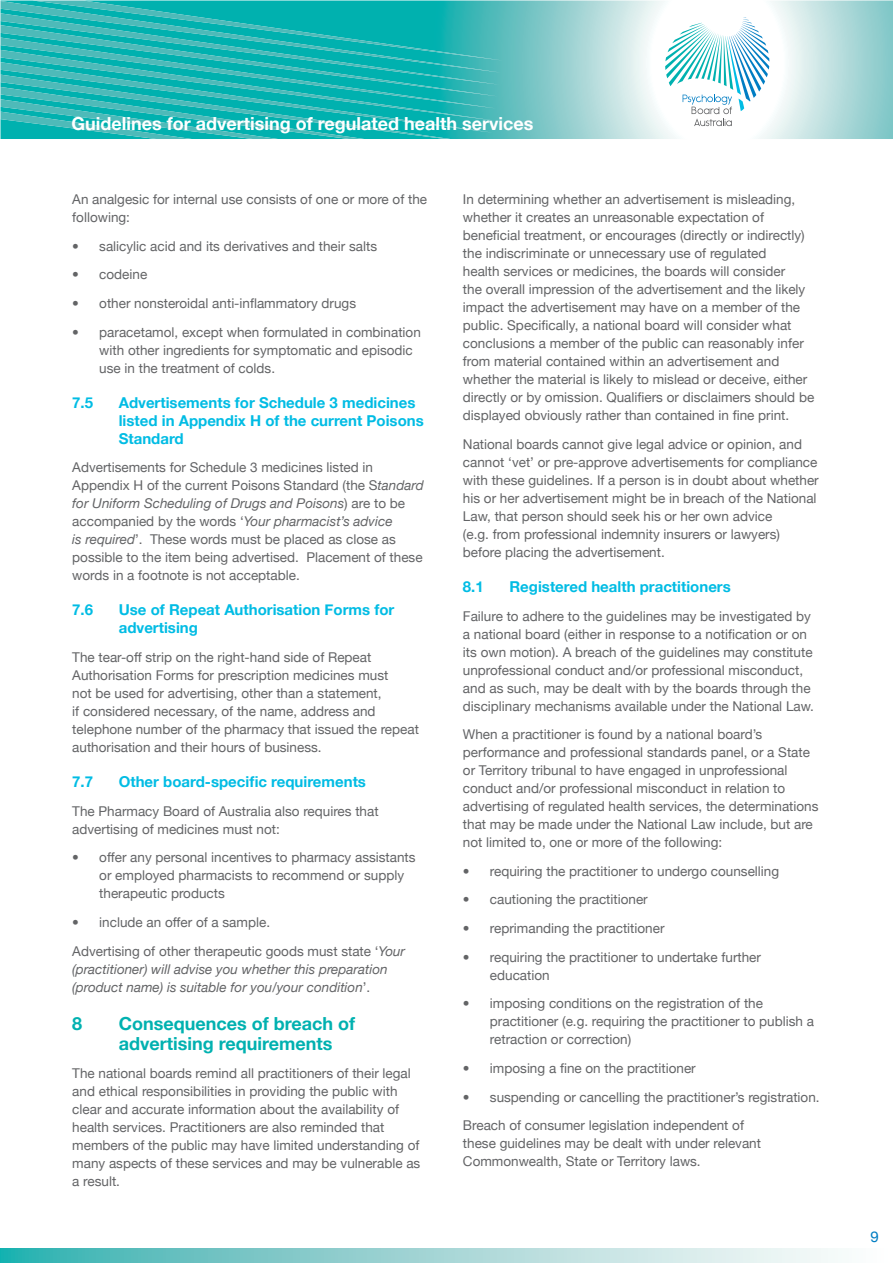
<style>
.page{position:relative;width:893px;height:1263px;background:#fff}
.page>*{position:absolute;margin:0;border:0;box-sizing:border-box;transform-origin:0 0}
.t1{font:700 18px "Helvetica Neue";color:#fff}
.t2{font:700 18px/19.5px "Helvetica Neue";color:#00b1b0}
.t3{font:700 15px/18px "Helvetica Neue";color:#00bce4}
.t4{font:15px "Helvetica Neue";color:#007dc3}
.t5{font:13.5px/18px "Helvetica Neue";color:#636466}
.t6{font:italic 13.5px/18px "Helvetica Neue";color:#636466}
.s1{font-style:italic}
.s2{font-style:normal}
</style>
<div class="page">
<svg style="left:503px;top:1px;width:390px;height:138px"></svg>
<svg style="left:1px;top:1px;width:502px;height:138px;background:#21b5b4"></svg>
<svg style="left:1px;top:1249px;width:834px;height:14px;background:#9bd4d4"></svg>
<svg style="left:665px;top:18px;width:104px;height:108px"></svg>
<h1 class="t1" style="left:71px;top:112px;width:463px">Guidelines for advertising of regulated health services</h1>
<p class="t5" style="left:72px;top:190px;width:356px">An analgesic for internal use consists of one or more of the following:</p>
<p class="t5" style="left:72px;top:237px;width:306px">• salicylic acid and its derivatives and their salts</p>
<p class="t5" style="left:72px;top:265px;width:77px">• codeine</p>
<p class="t5" style="left:72px;top:294px;width:285px">• other nonsteroidal anti-inflammatory drugs</p>
<p class="t5" style="left:99px;top:323px;width:323px;text-indent:-27px">• paracetamol, except when formulated in combination with other ingredients for symptomatic and episodic use in the treatment of colds.</p>
<p class="t3" style="left:72px;top:393px;width:22px">7.5</p>
<p class="t3" style="left:119px;top:393px;width:306px">Advertisements for Schedule 3 medicines listed in Appendix H of the current Poisons<br>Standard</p>
<p class="t5" style="left:72px;top:458px;width:353px">Advertisements for Schedule 3 medicines listed in Appendix H of the current Poisons Standard (the S<span class="s1">tandard for Uniform Scheduling of Drugs and Poisons</span>) are to be accompanied by the words ‘<span class="s1">Your pharmacist’s advice<br>is required</span>’. These words must be placed as close as possible to the item being advertised. Placement of these words in a footnote is not acceptable.</p>
<p class="t3" style="left:72px;top:601px;width:22px">7.6</p>
<p class="t3" style="left:119px;top:601px;width:277px">Use of Repeat Authorisation Forms for advertising</p>
<p class="t5" style="left:72px;top:648px;width:348px">The tear-off strip on the right-hand side of Repeat Authorisation Forms for prescription medicines must<br>not be used for advertising, other than a statement,<br>if considered necessary, of the name, address and telephone number of the pharmacy that issued the repeat authorisation and their hours of business.</p>
<p class="t3" style="left:72px;top:772px;width:22px">7.7</p>
<p class="t3" style="left:119px;top:772px;width:249px">Other board-specific requirements</p>
<p class="t5" style="left:72px;top:802px;width:308px">The Pharmacy Board of Australia also requires that advertising of medicines must not:</p>
<p class="t5" style="left:99px;top:848px;width:318px;text-indent:-27px">• offer any personal incentives to pharmacy assistants or employed pharmacists to recommend or supply therapeutic products</p>
<p class="t5" style="left:72px;top:908px;width:334px;line-height:28.7px">• include an offer of a sample.<br>Advertising of other therapeutic goods must state ‘<span class="s1">Your</span></p>
<p class="t6" style="left:72px;top:959px;width:317px">(practitioner) will advise you whether this preparation (product name) is suitable for you/your condition<span class="s2">’.</span></p>
<h1 class="t2" style="left:72px;top:1014px;width:12px">8</h1>
<h1 class="t2" style="left:119px;top:1014px;width:238px">Consequences of breach of advertising requirements</h1>
<p class="t5" style="left:72px;top:1064px;width:350px">The national boards remind all practitioners of their legal and ethical responsibilities in providing the public with clear and accurate information about the availability of health services. Practitioners are also reminded that members of the public may have limited understanding of many aspects of these services and may be vulnerable as a result.</p>
<p class="t5" style="left:463px;top:190px;width:353px">In determining whether an advertisement is misleading, whether it creates an unreasonable expectation of beneficial treatment, or encourages (directly or indirectly) the indiscriminate or unnecessary use of regulated<br>health services or medicines, the boards will consider<br>the overall impression of the advertisement and the likely impact the advertisement may have on a member of the public. Specifically, a national board will consider what conclusions a member of the public can reasonably infer from material contained within an advertisement and whether the material is likely to mislead or deceive, either directly or by omission. Qualifiers or disclaimers should be displayed obviously rather than contained in fine print.</p>
<p class="t5" style="left:463px;top:435px;width:357px">National boards cannot give legal advice or opinion, and cannot ‘vet’ or pre-approve advertisements for compliance with these guidelines. If a person is in doubt about whether his or her advertisement might be in breach of the National Law, that person should seek his or her own advice<br>(e.g. from professional indemnity insurers or lawyers) before placing the advertisement.</p>
<p class="t3" style="left:463px;top:577px;width:22px">8.1</p>
<p class="t3" style="left:509px;top:577px;width:223px">Registered health practitioners</p>
<p class="t5" style="left:463px;top:606px;width:353px">Failure to adhere to the guidelines may be investigated by a national board (either in response to a notification or on its own motion). A breach of the guidelines may constitute unprofessional conduct and/or professional misconduct, and as such, may be dealt with by the boards through the disciplinary mechanisms available under the National Law.</p>
<p class="t5" style="left:463px;top:725px;width:357px">When a practitioner is found by a national board’s performance and professional standards panel, or a State or Territory tribunal to have engaged in unprofessional conduct and/or professional misconduct in relation to advertising of regulated health services, the determinations that may be made under the National Law include, but are not limited to, one or more of the following:</p>
<p class="t5" style="left:463px;top:862px;width:318px">• requiring the practitioner to undergo counselling</p>
<p class="t5" style="left:463px;top:890px;width:186px">• cautioning the practitioner</p>
<p class="t5" style="left:463px;top:919px;width:203px">• reprimanding the practitioner</p>
<p class="t5" style="left:490px;top:948px;width:273px;text-indent:-27px">• requiring the practitioner to undertake further education</p>
<p class="t5" style="left:490px;top:994px;width:326px;text-indent:-27px">• imposing conditions on the registration of the practitioner (e.g. requiring the practitioner to publish a retraction or correction)</p>
<p class="t5" style="left:463px;top:1059px;width:234px">• imposing a fine on the practitioner</p>
<p class="t5" style="left:463px;top:1082px;width:358px;line-height:28.7px">• suspending or cancelling the practitioner’s registration.<br>Breach of consumer legislation independent of</p>
<p class="t5" style="left:463px;top:1134px;width:300px">these guidelines may be dealt with under relevant<br>Commonwealth, State or Territory laws.</p>
<p class="t4" style="left:871px;top:1227px;width:10px">9</p>
</div>
